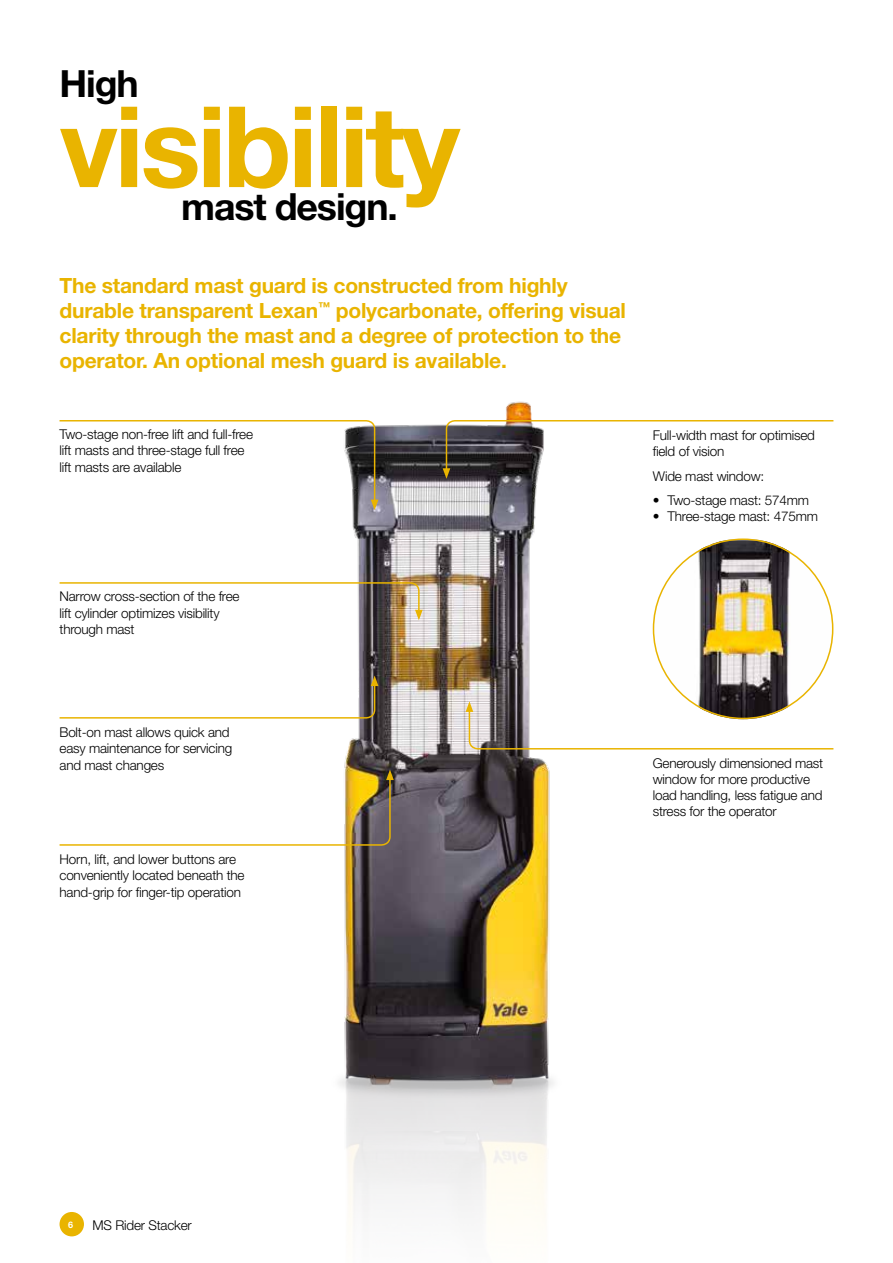
<style>
.page{position:relative;width:893px;height:1263px;background:#fff}
.page>*{position:absolute;margin:0;border:0;box-sizing:border-box;transform-origin:0 0}
.t1{font:700 112.5px "Helvetica Neue";letter-spacing:-.03em;color:#e9b400}
.t2{font:700 37.5px "Helvetica Neue";letter-spacing:-.03em;color:#000}
.t3{font:700 21px/25.2px "Helvetica Neue";letter-spacing:-.01em;color:#e9b400}
.t4{font:300 13.5px/16.2px "Helvetica Neue";letter-spacing:-.015em;color:#000}
.t5{font:700 9px "Helvetica Neue";color:#fff}
</style>
<div class="page">
<div style="left:60px;top:1212px;width:24px;height:24px;background:#e9b400;border-radius:50%"></div>
<img style="left:339px;top:401px;width:215px;height:812px">
<svg style="left:466px;top:701px;width:368px;height:49px"></svg>
<svg style="left:59px;top:581px;width:364px;height:39px"></svg>
<svg style="left:443px;top:419px;width:391px;height:60px"></svg>
<svg style="left:59px;top:419px;width:319px;height:91px"></svg>
<img style="left:653px;top:538px;width:180px;height:181px;border-radius:90px">
<svg style="left:59px;top:675px;width:319px;height:44px"></svg>
<svg style="left:59px;top:769px;width:335px;height:77px"></svg>
<h2 class="t2" style="left:60px;top:61px;width:81px">High</h2>
<h1 class="t1" style="left:60px;top:77px;width:402px">visibility</h1>
<h2 class="t2" style="left:181px;top:184px;width:218px">mast design.</h2>
<h3 class="t3" style="left:60px;top:272px;width:568px">The standard mast guard is constructed from highly durable transparent Lexan<sup>™</sup> polycarbonate, offering visual clarity through the mast and a degree of protection to the operator. An optional mesh guard is available.</h3>
<p class="t4" style="left:60px;top:426px;width:195px">Two-stage non-free lift and full-free lift masts and three-stage full free lift masts are available</p>
<p class="t4" style="left:60px;top:588px;width:182px">Narrow cross-section of the free lift cylinder optimizes visibility through mast</p>
<p class="t4" style="left:653px;top:426px;width:164px">Full-width mast for optimised field of vision</p>
<p class="t4" style="left:653px;top:467px;width:113px">Wide mast window:</p>
<p class="t4" style="left:653px;top:492px;width:158px">• Two-stage mast: 574mm</p>
<p class="t4" style="left:653px;top:508px;width:167px">• Three-stage mast: 475mm</p>
<p class="t4" style="left:60px;top:724px;width:174px">Bolt-on mast allows quick and easy maintenance for servicing and mast changes</p>
<p class="t4" style="left:60px;top:851px;width:187px">Horn, lift, and lower buttons are conveniently located beneath the hand-grip for finger-tip operation</p>
<p class="t4" style="left:653px;top:754px;width:172px">Generously dimensioned mast window for more productive load handling, less fatigue and stress for the operator</p>
<p class="t5" style="left:68px;top:1219px;width:7px">6</p>
<p class="t4" style="left:92px;top:1216px;width:101px">MS Rider Stacker</p>
</div>
